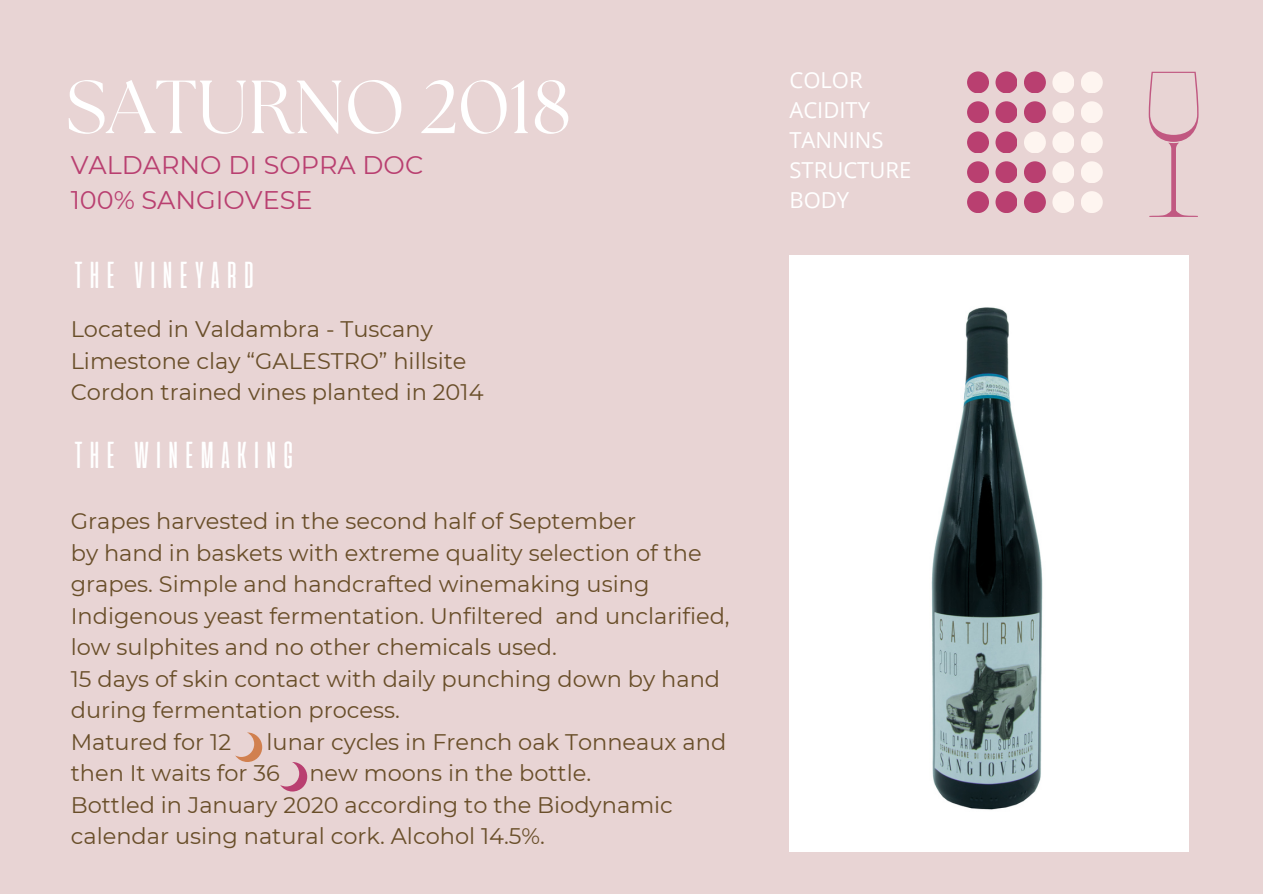
<style>
.page{position:relative;width:1263px;height:894px;background:#fff}
.page>*{position:absolute;margin:0;border:0;box-sizing:border-box;transform-origin:0 0}
.t1{font:75px "The Seasons";color:#fff}
.t2{font:37.5px "Alienscows";color:#fff}
.t3{font:25.5px/34.8px "Montserrat";color:#b93f70}
.t4{font:22.5px "Montserrat";color:#694e29}
.t5{font:22.05px/30px "Open Sans";color:#fff}
</style>
<div class="page">
<div style="left:0;top:0;width:1263px;height:893px;background:#e8d4d4"></div>
<svg style="left:1149px;top:72px;width:49px;height:145px"></svg>
<div style="left:967px;top:131px;width:22px;height:22px;background:#b93f70;border-radius:50%"></div>
<div style="left:967px;top:101px;width:22px;height:22px;background:#b93f70;border-radius:50%"></div>
<div style="left:967px;top:161px;width:22px;height:22px;background:#b93f70;border-radius:50%"></div>
<div style="left:967px;top:191px;width:22px;height:22px;background:#b93f70;border-radius:50%"></div>
<svg style="left:280px;top:762px;width:27px;height:29px"></svg>
<div style="left:967px;top:71px;width:22px;height:22px;background:#b93f70;border-radius:50%"></div>
<div style="left:995px;top:71px;width:22px;height:22px;background:#b93f70;border-radius:50%"></div>
<div style="left:1024px;top:71px;width:22px;height:22px;background:#b93f70;border-radius:50%"></div>
<div style="left:1052px;top:71px;width:22px;height:22px;background:#fef5f0;border-radius:50%"></div>
<div style="left:1081px;top:71px;width:22px;height:22px;background:#fef5f0;border-radius:50%"></div>
<div style="left:995px;top:101px;width:22px;height:22px;background:#b93f70;border-radius:50%"></div>
<div style="left:1024px;top:101px;width:22px;height:22px;background:#b93f70;border-radius:50%"></div>
<div style="left:1052px;top:101px;width:22px;height:22px;background:#fef5f0;border-radius:50%"></div>
<div style="left:1081px;top:101px;width:22px;height:22px;background:#fef5f0;border-radius:50%"></div>
<div style="left:995px;top:131px;width:22px;height:22px;background:#b93f70;border-radius:50%"></div>
<div style="left:1024px;top:131px;width:22px;height:22px;background:#fef5f0;border-radius:50%"></div>
<div style="left:1052px;top:131px;width:22px;height:22px;background:#fef5f0;border-radius:50%"></div>
<div style="left:1081px;top:131px;width:22px;height:22px;background:#fef5f0;border-radius:50%"></div>
<div style="left:995px;top:161px;width:22px;height:22px;background:#b93f70;border-radius:50%"></div>
<div style="left:1024px;top:161px;width:22px;height:22px;background:#b93f70;border-radius:50%"></div>
<div style="left:1052px;top:161px;width:22px;height:22px;background:#fef5f0;border-radius:50%"></div>
<div style="left:1081px;top:161px;width:22px;height:22px;background:#fef5f0;border-radius:50%"></div>
<div style="left:995px;top:191px;width:22px;height:22px;background:#b93f70;border-radius:50%"></div>
<div style="left:1024px;top:191px;width:22px;height:22px;background:#b93f70;border-radius:50%"></div>
<div style="left:1052px;top:191px;width:22px;height:22px;background:#fef5f0;border-radius:50%"></div>
<div style="left:1081px;top:191px;width:22px;height:22px;background:#fef5f0;border-radius:50%"></div>
<svg style="left:235px;top:732px;width:27px;height:29px"></svg>
<img style="left:789px;top:256px;width:400px;height:595px">
<h3 class="t1" style="left:66px;top:73px;width:507px">SATURNO 2018</h3>
<h2 class="t3" style="left:71px;top:147px;width:354px">VALDARNO DI SOPRA DOC<br>100% SANGIOVESE</h2>
<p class="t2" style="left:71px;top:253px;width:188px">THE VINEYARD</p>
<h2 class="t4" style="left:71px;top:315px;width:364px">Located in Valdambra - Tuscany</h2>
<p class="t4" style="left:71px;top:347px;width:397px">Limestone clay “GALESTRO” hillsite</p>
<p class="t4" style="left:71px;top:378px;width:414px">Cordon trained vines planted in 2014</p>
<p class="t2" style="left:71px;top:433px;width:227px">THE WINEMAKING</p>
<p class="t4" style="left:71px;top:507px;width:567px">Grapes harvested in the second half of September</p>
<p class="t4" style="left:71px;top:538px;width:632px">by hand in baskets with extreme quality selection of the</p>
<p class="t4" style="left:71px;top:570px;width:580px">grapes. Simple and handcrafted winemaking using</p>
<p class="t4" style="left:71px;top:601px;width:660px">Indigenous yeast fermentation. Unfiltered and unclarified,</p>
<p class="t4" style="left:71px;top:633px;width:488px">low sulphites and no other chemicals used.</p>
<p class="t4" style="left:71px;top:664px;width:651px">15 days of skin contact with daily punching down by hand</p>
<p class="t4" style="left:71px;top:696px;width:331px">during fermentation process.</p>
<p class="t4" style="left:71px;top:727px;width:162px">Matured for 12</p>
<p class="t4" style="left:266px;top:727px;width:461px">lunar cycles in French oak Tonneaux and</p>
<p class="t4" style="left:71px;top:759px;width:211px">then It waits for 36</p>
<p class="t4" style="left:309px;top:759px;width:283px">new moons in the bottle.</p>
<p class="t4" style="left:71px;top:790px;width:604px">Bottled in January 2020 according to the Biodynamic</p>
<p class="t4" style="left:71px;top:822px;width:476px">calendar using natural cork. Alcohol 14.5%.</p>
<p class="t5" style="left:789px;top:64px;width:123px">COLOR<br>ACIDITY<br>TANNINS<br>STRUCTURE<br>BODY</p>
</div>
